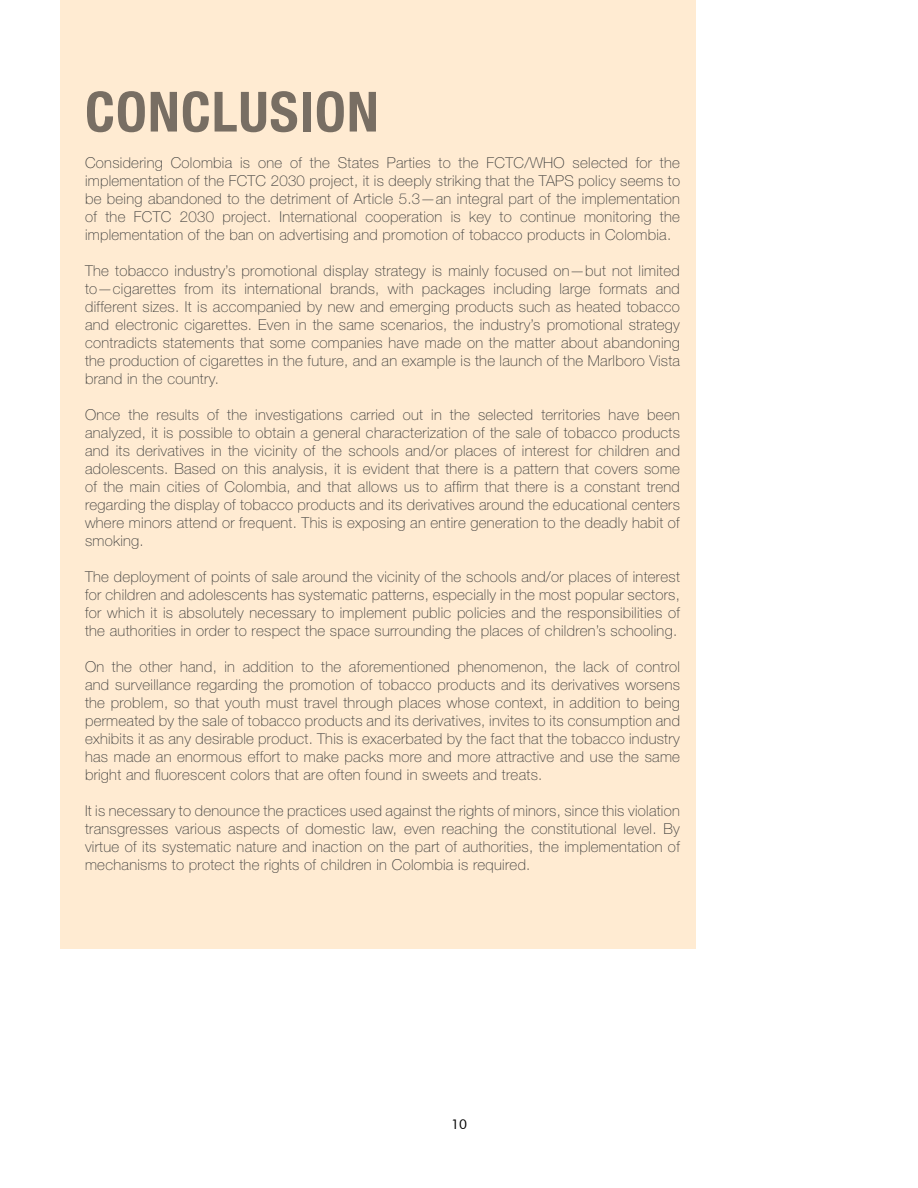
<style>
.page{position:relative;width:918px;height:1188px;background:#fff}
.page>*{position:absolute;margin:0;border:0;box-sizing:border-box;transform-origin:0 0}
.t1{font:700 condensed 55.5px "Helvetica Neue LT Pro";letter-spacing:.02em;color:#786e63}
.t2{font:100 15px/18px "Helvetica Neue LT Pro";letter-spacing:.02em;color:#3c3c3b;text-align:justify}
.t3{font:13.5px "Futura BT";color:#000}
</style>
<div class="page">
<div style="left:60px;top:0;width:636px;height:949px;background:#ffebd2"></div>
<h1 class="t1" style="left:85px;top:78px;width:295px">CONCLUSION</h1>
<p class="t2" style="left:85px;top:153px;width:597px">Considering Colombia is one of the States Parties to the FCTC/WHO selected for the implementation of the FCTC 2030 project, it is deeply striking that the TAPS policy seems to be being abandoned to the detriment of Article 5.3—an integral part of the implementation of the FCTC 2030 project. International cooperation is key to continue monitoring the implementation of the ban on advertising and promotion of tobacco products in Colombia.</p>
<p class="t2" style="left:85px;top:261px;width:597px">The tobacco industry’s promotional display strategy is mainly focused on—but not limited to—cigarettes from its international brands, with packages including large formats and different sizes. It is accompanied by new and emerging products such as heated tobacco and electronic cigarettes. Even in the same scenarios, the industry’s promotional strategy contradicts statements that some companies have made on the matter about abandoning the production of cigarettes in the future, and an example is the launch of the Marlboro Vista brand in the country.</p>
<p class="t2" style="left:85px;top:405px;width:597px">Once the results of the investigations carried out in the selected territories have been analyzed, it is possible to obtain a general characterization of the sale of tobacco products and its derivatives in the vicinity of the schools and/or places of interest for children and adolescents. Based on this analysis, it is evident that there is a pattern that covers some of the main cities of Colombia, and that allows us to affirm that there is a constant trend regarding the display of tobacco products and its derivatives around the educational centers where minors attend or frequent. This is exposing an entire generation to the deadly habit of smoking.</p>
<p class="t2" style="left:85px;top:567px;width:596px">The deployment of points of sale around the vicinity of the schools and/or places of interest for children and adolescents has systematic patterns, especially in the most popular sectors, for which it is absolutely necessary to implement public policies and the responsibilities of the authorities in order to respect the space surrounding the places of children’s schooling.</p>
<p class="t2" style="left:85px;top:657px;width:597px">On the other hand, in addition to the aforementioned phenomenon, the lack of control and surveillance regarding the promotion of tobacco products and its derivatives worsens the problem, so that youth must travel through places whose context, in addition to being permeated by the sale of tobacco products and its derivatives, invites to its consumption and exhibits it as any desirable product. This is exacerbated by the fact that the tobacco industry has made an enormous effort to make packs more and more attractive and use the same bright and fluorescent colors that are often found in sweets and treats.</p>
<p class="t2" style="left:85px;top:801px;width:596px">It is necessary to denounce the practices used against the rights of minors, since this violation transgresses various aspects of domestic law, even reaching the constitutional level. By virtue of its systematic nature and inaction on the part of authorities, the implementation of mechanisms to protect the rights of children in Colombia is required.</p>
<p class="t3" style="left:451px;top:1116px;width:17px">10</p>
</div>
